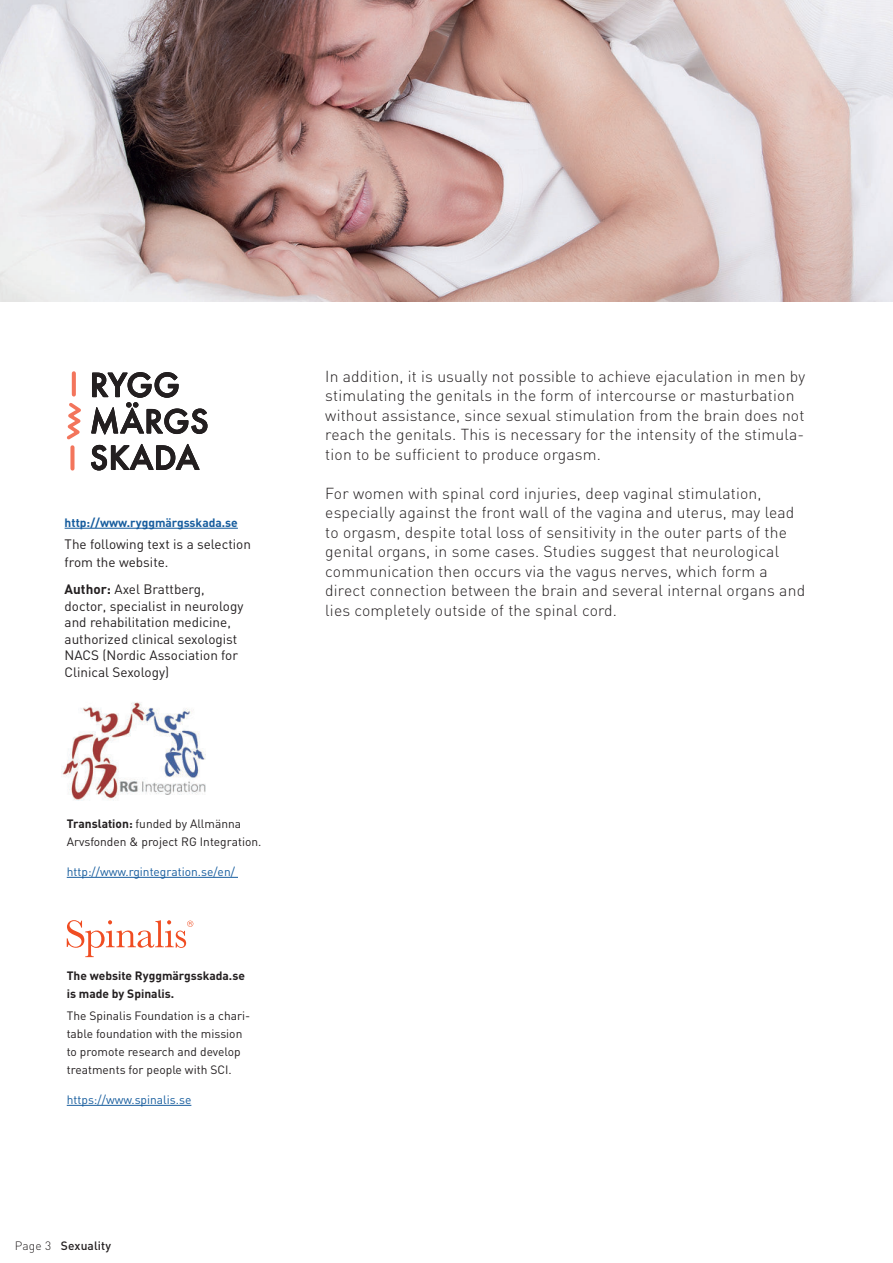
<style>
.page{position:relative;width:893px;height:1263px;background:#fff}
.page>*{position:absolute;margin:0;border:0;box-sizing:border-box;transform-origin:0 0}
.t1{font:500 31.35px/36.5px "Futura";letter-spacing:.02em;color:#231f20}
.t2{font:300 15.75px/19.5px "DIN";letter-spacing:.01em;color:#231f20}
.t3{font:13.5px/16.5px "DIN";color:#231f20}
.t4{font:12px/18px "DIN";color:#231f20}
.t5{font:12px "DIN";color:#175d9e}
.t6{font:700 12px/18px "DIN";color:#231f20}
.t7{font:700 12px "DIN";color:#175d9e}
.t8{font:500 12px "DIN";letter-spacing:.01em;color:#231f20}
.s1{font-weight:700}
.s2{font-weight:300}
</style>
<div class="page">
<svg style="left:66px;top:372px;width:141px;height:98px"></svg>
<hr style="left:65px;top:528px;width:173px;height:1px;background:#175d9e">
<img style="left:0;top:0;width:893px;height:301px">
<svg style="left:67px;top:920px;width:126px;height:37px"></svg>
<img style="left:61px;top:702px;width:145px;height:99px">
<hr style="left:67px;top:877px;width:171px;height:1px;background:#175d9e">
<hr style="left:67px;top:1105px;width:124px;height:1px;background:#175d9e">
<h1 class="t1" style="left:90px;top:368px;width:120px">RYGG<br>MÄRGS<br>SKADA</h1>
<p class="t7" style="left:65px;top:517px;width:175px">http://www.ryggmärgsskada.se</p>
<p class="t3" style="left:65px;top:536px;width:188px;line-height:18px">The following text is a selection from the website.</p>
<p class="t3" style="left:65px;top:582px;width:180px"><span class="s1">Author:</span> Axel Brattberg, doctor, specialist in neurology and rehabilitation medicine, authorized clinical sexologist<br>NACS (Nordic Association for<br>Clinical Sexology)</p>
<p class="t4" style="left:67px;top:815px;width:196px"><span class="s1">Translation:</span> funded by Allmänna<br>Arvsfonden &amp; project RG Integration.</p>
<p class="t5" style="left:67px;top:866px;width:170px">http://www.rgintegration.se/en/</p>
<p class="t6" style="left:67px;top:967px;width:180px">The website Ryggmärgsskada.se is made by Spinalis.</p>
<p class="t4" style="left:67px;top:1007px;width:185px">The Spinalis Foundation is a chari&shy;table foundation with the mission to promote research and develop treatments for people with SCI.</p>
<p class="t5" style="left:67px;top:1094px;width:126px">https://www.spinalis.se</p>
<p class="t8" style="left:15px;top:1241px;width:98px"><span class="s2">Page 3</span> Sexuality</p>
<p class="t2" style="left:325px;top:368px;width:481px">In addition, it is usually not possible to achieve ejaculation in men by stimulating the genitals in the form of intercourse or masturbation without assistance, since sexual stimulation from the brain does not reach the genitals. This is necessary for the intensity of the stimula&shy;tion to be sufficient to produce orgasm.</p>
<p class="t2" style="left:325px;top:485px;width:481px">For women with spinal cord injuries, deep vaginal stimulation, especially against the front wall of the vagina and uterus, may lead to orgasm, despite total loss of sensitivity in the outer parts of the genital organs, in some cases. Studies suggest that neurological communication then occurs via the vagus nerves, which form a direct connection between the brain and several internal organs and lies completely outside of the spinal cord.</p>
</div>
